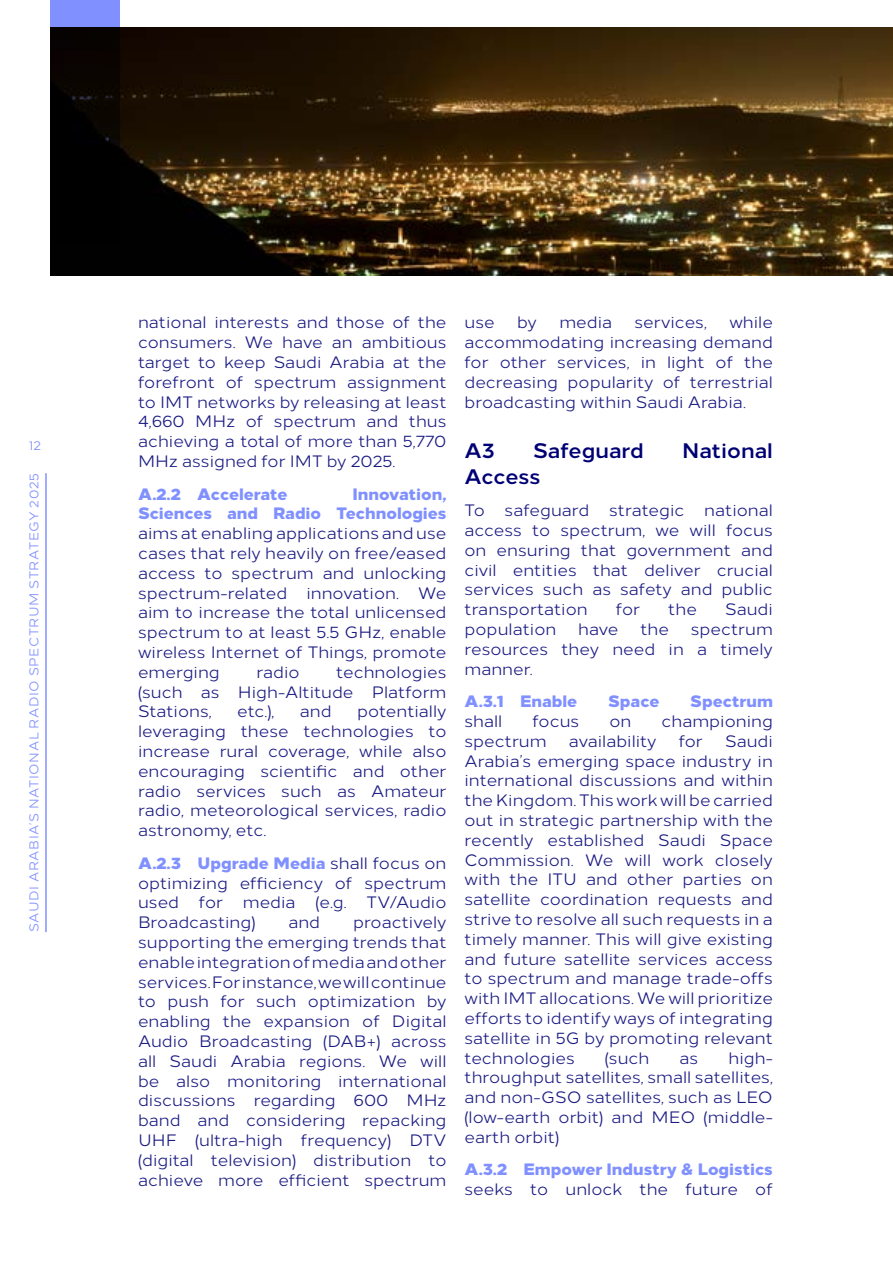
<style>
.page{position:relative;width:893px;height:1263px;background:#fff}
.page>*{position:absolute;margin:0;border:0;box-sizing:border-box;transform-origin:0 0}
.t1{font:700 21px "Loew Next Arabic";color:#000075}
.t2{font:16.5px/19.8px "Loew Next Arabic";color:#1a1a83;text-align:justify}
.t3{font:800 16.5px/19.8px "Loew Next Arabic";color:#8091ff;text-align:right}
.t4{font:12.75px "Loew Next Arabic";letter-spacing:.045em;color:#8091ff}
.s1{font-weight:800;color:#8091ff}
</style>
<div class="page">
<hr style="left:45px;top:473px;width:2px;height:459px;background:#8091ff">
<img style="left:51px;top:28px;width:842px;height:247px">
<svg style="left:51px;top:0;width:69px;height:242px;fill:#010001"></svg>
<p class="t4" style="left:29px;top:438px;width:14px">12</p>
<p class="t4" style="left:26px;top:932px;width:460px;rotate:-90deg">SAUDI ARABIA’S NATIONAL RADIO SPECTRUM STRATEGY 2025</p>
<p class="t2" style="left:138px;top:313px;width:310px">national interests and those of the consumers. We have an ambitious target to keep Saudi Arabia at the forefront of spectrum assignment to IMT networks by releasing at least 4,660 MHz of spectrum and thus achieving a total of more than 5,770<br>MHz assigned for IMT by 2025.</p>
<p class="t3" style="left:138px;top:484px;width:151px">A.2.2 Accelerate</p>
<p class="t3" style="left:138px;top:484px;width:310px">Innovation,<br>Sciences and Radio Technologies</p>
<p class="t2" style="left:138px;top:523px;width:310px">aims at enabling applications and use cases that rely heavily on free/eased access to spectrum and unlocking spectrum-related innovation. We aim to increase the total unlicensed spectrum to at least 5.5 GHz, enable wireless Internet of Things, promote emerging</p>
<p class="t2" style="left:138px;top:662px;width:310px;text-indent:198px">technologies (such as High-Altitude Platform Stations,</p>
<p class="t2" style="left:256px;top:662px;width:45px">radio</p>
<p class="t2" style="left:237px;top:701px;width:39px">etc.),</p>
<p class="t2" style="left:300px;top:701px;width:33px">and</p>
<p class="t2" style="left:138px;top:701px;width:310px;text-indent:219px">potentially leveraging these technologies to increase rural coverage, while also encouraging scientific and other radio services such as Amateur radio, meteorological services, radio astronomy, etc.</p>
<p class="t2" style="left:138px;top:853px;width:310px"><span class="s1">A.2.3 Upgrade Media</span> shall focus on optimizing efficiency of spectrum used for media (e.g. TV/Audio Broadcasting)</p>
<p class="t2" style="left:138px;top:912px;width:310px;text-indent:215px">proactively supporting the emerging trends that enable integration of media and other services. For instance, we will continue to push for such optimization by enabling the expansion of Digital Audio Broadcasting (DAB+) across all Saudi Arabia regions. We will be also monitoring international discussions regarding 600 MHz band and considering repacking UHF (ultra-high frequency) DTV (digital television) distribution to achieve more efficient spectrum</p>
<p class="t2" style="left:288px;top:912px;width:33px">and</p>
<p class="t2" style="left:464px;top:313px;width:310px;text-indent:265px">while accommodating increasing demand for other services, in light of the decreasing popularity of terrestrial broadcasting within Saudi Arabia.</p>
<p class="t1" style="left:464px;top:436px;width:32px">A3</p>
<p class="t1" style="left:533px;top:436px;width:112px">Safeguard</p>
<p class="t1" style="left:682px;top:436px;width:92px">National</p>
<p class="t1" style="left:464px;top:461px;width:78px">Access</p>
<p class="t2" style="left:464px;top:500px;width:310px">To safeguard strategic national access to spectrum, we will focus on ensuring that government and civil entities that deliver crucial services such as safety and public transportation</p>
<p class="t2" style="left:464px;top:313px;width:32px">use</p>
<p class="t2" style="left:517px;top:313px;width:21px">by</p>
<p class="t2" style="left:559px;top:313px;width:54px">media</p>
<p class="t2" style="left:635px;top:313px;width:74px">services,</p>
<p class="t2" style="left:616px;top:599px;width:26px">for</p>
<p class="t2" style="left:668px;top:599px;width:30px">the</p>
<p class="t2" style="left:725px;top:599px;width:49px">Saudi</p>
<p class="t2" style="left:464px;top:619px;width:93px">population</p>
<p class="t2" style="left:578px;top:619px;width:42px">have</p>
<p class="t2" style="left:640px;top:619px;width:30px">the</p>
<p class="t2" style="left:464px;top:619px;width:310px;text-indent:226px">spectrum resources they need in a timely manner.</p>
<p class="t3" style="left:464px;top:691px;width:114px">A.3.1 Enable</p>
<p class="t3" style="left:608px;top:691px;width:53px">Space</p>
<p class="t3" style="left:690px;top:691px;width:84px">Spectrum</p>
<p class="t2" style="left:464px;top:711px;width:39px">shall</p>
<p class="t2" style="left:532px;top:711px;width:48px">focus</p>
<p class="t2" style="left:609px;top:711px;width:24px">on</p>
<p class="t2" style="left:661px;top:711px;width:113px">championing</p>
<p class="t2" style="left:464px;top:731px;width:84px">spectrum</p>
<p class="t2" style="left:569px;top:731px;width:89px">availability</p>
<p class="t2" style="left:679px;top:731px;width:26px">for</p>
<p class="t2" style="left:464px;top:731px;width:310px;text-indent:261px">Saudi Arabia’s emerging space industry in international discussions and within the Kingdom. This work will be carried out in strategic partnership with the recently established Saudi Space Commission. We will work closely with the ITU and other parties on satellite coordination requests and strive to resolve all such requests in a timely manner. This will give existing and future satellite services access to spectrum and manage trade-offs with IMT allocations. We will prioritize efforts to identify ways of integrating satellite in 5G by promoting relevant technologies</p>
<p class="t2" style="left:605px;top:1048px;width:46px">(such</p>
<p class="t2" style="left:679px;top:1048px;width:20px">as</p>
<p class="t2" style="left:464px;top:1048px;width:310px;text-indent:264px">high&shy;throughput satellites, small satellites, and non-GSO satellites, such as LEO (low-earth orbit) and MEO (middle&shy;earth orbit)</p>
<p class="t3" style="left:464px;top:1160px;width:310px">A.3.2 Empower Industry &amp; Logistics</p>
<p class="t2" style="left:464px;top:1179px;width:310px">seeks to unlock the future of</p>
</div>
